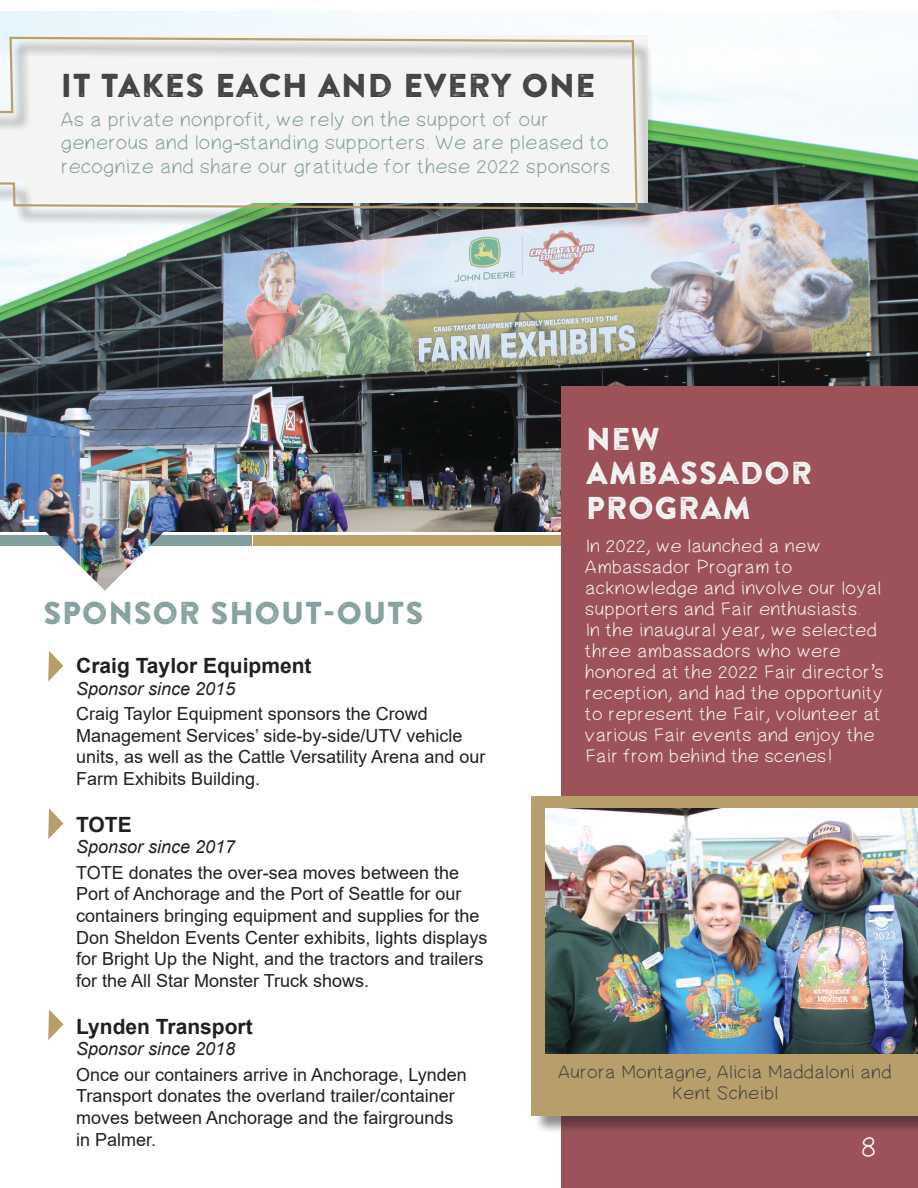
<style>
.page{position:relative;width:918px;height:1188px;background:#fff}
.page>*{position:absolute;margin:0;border:0;box-sizing:border-box;transform-origin:0 0}
.t1{font:33px "Brandon Printed One";color:#434343}
.t2{font:31.5px/34.5px "Brandon Printed One";color:#f4f6f5}
.t3{font:31.5px "Brandon Printed One";color:#85a09e}
.t4{font:27px "PW Simple Handwriting";color:#fff}
.t5{font:700 21px "Arial";color:#231f20}
.t6{font:19.5px/23.2px "PW Simple Handwriting";color:#85a09e}
.t7{font:18px/21.6px "Arial";color:#231f20}
.t8{font:18px/21px "PW Simple Handwriting";color:#f4f5f3}
.t9{font:italic 18px "Arial";color:#231f20}
.t10{font:18px/21px "PW Simple Handwriting";color:#434343;text-align:center}
.s1{font-family:"ARBLANCA"}
.s2{font-family:"Segoe Print"}
</style>
<div class="page">
<img style="left:0;top:12px;width:918px;height:520px">
<div style="left:0;top:535px;width:252px;height:11px;background:#819f9e"></div>
<div style="left:253px;top:535px;width:308px;height:11px;background:#bda168"></div>
<div style="left:561px;top:387px;width:357px;height:801px;background:#9d5159"></div>
<div style="left:0;top:39px;width:656px;height:190px;background:#231f20;opacity:.75"></div>
<svg style="left:0;top:36px;width:639px;height:175px"></svg>
<img style="left:23px;top:427px;width:164px;height:164px">
<div style="left:534px;top:798px;width:384px;height:336px;background:#231f20;opacity:.5"></div>
<div style="left:532px;top:796px;width:386px;height:319px;background:#b89e6b"></div>
<img style="left:546px;top:809px;width:372px;height:245px">
<svg style="left:48px;top:651px;width:15px;height:31px"></svg>
<svg style="left:48px;top:808px;width:15px;height:31px"></svg>
<svg style="left:48px;top:1009px;width:15px;height:31px"></svg>
<h1 class="t1" style="left:60px;top:64px;width:537px">IT TAKES EACH AND EVERY ONE</h1>
<p class="t6" style="left:62px;top:109px;width:555px">As a private nonprofit, we rely on the support of our generous and long<span class="s1">-</span>standing supporters. We are pleased to recognize and share our gratitude for these 2022 sponsors.</p>
<h2 class="t3" style="left:43px;top:593px;width:382px">SPONSOR SHOUT-OUTS</h2>
<p class="t5" style="left:76px;top:651px;width:237px">Craig Taylor Equipment</p>
<p class="t9" style="left:76px;top:677px;width:161px">Sponsor since 2015</p>
<p class="t7" style="left:76px;top:703px;width:411px">Craig Taylor Equipment sponsors the Crowd Management Services’ side-by-side/UTV vehicle units, as well as the Cattle Versatility Arena and our Farm Exhibits Building.</p>
<p class="t5" style="left:76px;top:810px;width:57px">TOTE</p>
<p class="t9" style="left:76px;top:835px;width:161px">Sponsor since 2017</p>
<p class="t7" style="left:76px;top:862px;width:413px">TOTE donates the over-sea moves between the Port of Anchorage and the Port of Seattle for our containers bringing equipment and supplies for the Don Sheldon Events Center exhibits, lights displays for Bright Up the Night, and the tractors and trailers for the All Star Monster Truck shows.</p>
<p class="t5" style="left:76px;top:1011px;width:178px">Lynden Transport</p>
<p class="t9" style="left:76px;top:1037px;width:161px">Sponsor since 2018</p>
<p class="t7" style="left:76px;top:1064px;width:392px">Once our containers arrive in Anchorage, Lynden Transport donates the overland trailer/container moves between Anchorage and the fairgrounds in Palmer.</p>
<h2 class="t2" style="left:586px;top:421px;width:228px">NEW<br>AMBASSADOR<br>PROGRAM</h2>
<p class="t8" style="left:586px;top:537px;width:300px">In 2022, we launched a new<br>Ambassador Program to acknowledge and involve our loyal supporters and Fair enthusiasts.<br>In the inaugural year, we selected three ambassadors who were honored at the 2022 Fair director<span class="s2">’</span>s reception, and had the opportunity to represent the Fair, volunteer at various Fair events and enjoy the<br>Fair from behind the scenes!</p>
<p class="t10" style="left:559px;top:1062px;width:335px">Aurora Montagne, Alicia Maddaloni and<br>Kent Scheibl</p>
<h3 class="t4" style="left:862px;top:1135px;width:17px">8</h3>
</div>
